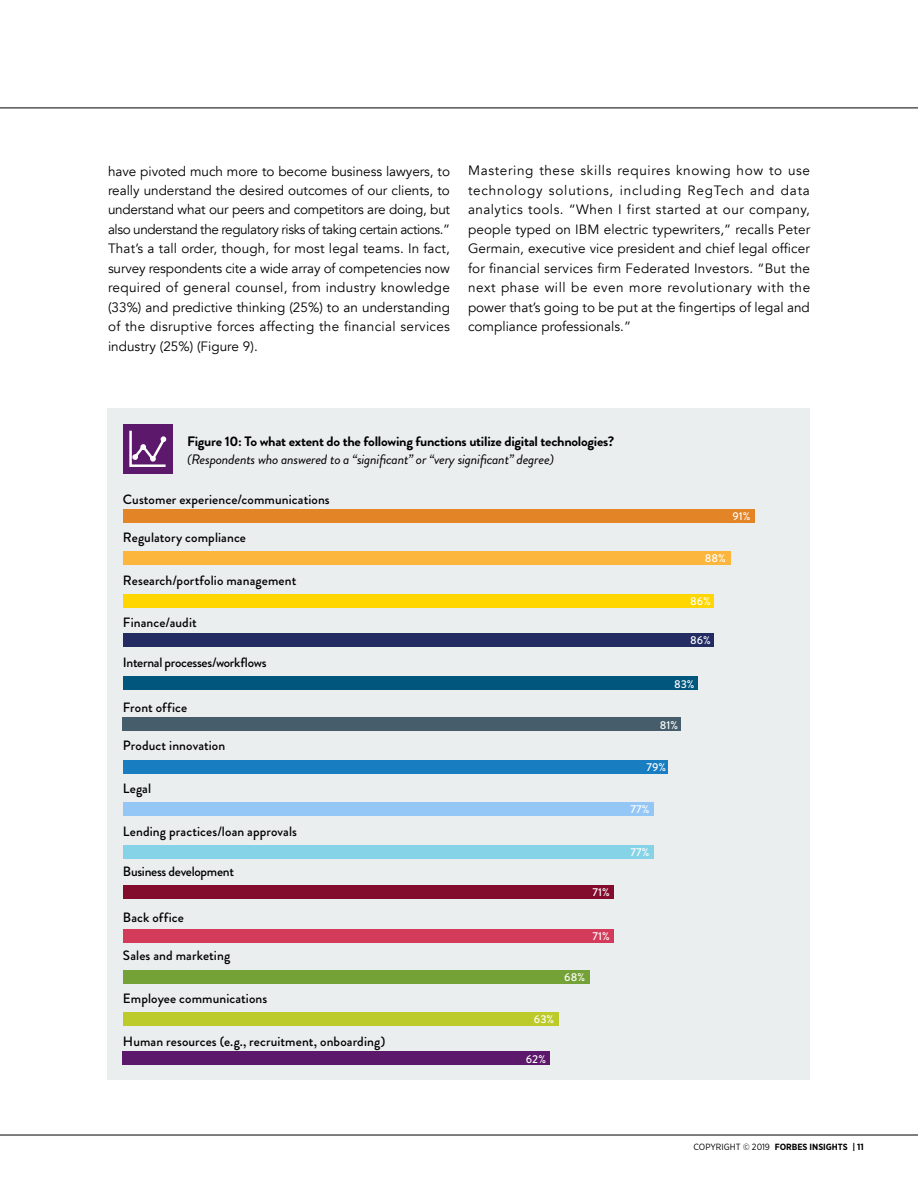
<style>
.page{position:relative;width:918px;height:1188px;background:#fff}
.page>*{position:absolute;margin:0;border:0;box-sizing:border-box;transform-origin:0 0}
.t1{font:700 13.65px "Brandon Grotesque";letter-spacing:-.02em;color:#000;scale:1.05 1}
.t2{font:italic 13.65px "Brandon Grotesque";letter-spacing:-.02em;color:#000;scale:1.05 1}
.t3{font:13.5px/19.5px "Avenir";letter-spacing:.005em;color:#000;text-align:justify}
.t4{font:500 13.5px "Brandon Grotesque";letter-spacing:.005em;color:#000}
.t5{font:500 13.5px "Brandon Grotesque";letter-spacing:-.02em;color:#000}
.t6{font:500 11.1px "Brandon Text";color:#fff}
.t7{font:700 9px "Gotham Narrow";color:#000}
.s1{font-weight:400}
</style>
<div class="page">
<hr style="left:0;top:1135px;width:918px;height:1px;background:#000">
<hr style="left:0;top:108px;width:918px;height:1px;background:#000">
<div style="left:108px;top:408px;width:702px;height:672px;background:#e5eaeb"></div>
<div style="left:123px;top:424px;width:50px;height:50px;background:#5c186a"></div>
<div style="left:123px;top:509px;width:631px;height:14px;background:#e38427"></div>
<div style="left:123px;top:718px;width:558px;height:13px;background:#465d6c"></div>
<div style="left:123px;top:1052px;width:427px;height:13px;background:#5c186a"></div>
<div style="left:123px;top:676px;width:575px;height:14px;background:#00567d"></div>
<div style="left:123px;top:885px;width:491px;height:13px;background:#830b2c"></div>
<div style="left:123px;top:929px;width:491px;height:14px;background:#d43a5a"></div>
<div style="left:123px;top:551px;width:607px;height:14px;background:#fcb53d"></div>
<div style="left:123px;top:760px;width:545px;height:13px;background:#197dc2"></div>
<div style="left:123px;top:970px;width:467px;height:13px;background:#75a237"></div>
<div style="left:123px;top:594px;width:591px;height:13px;background:#ffd600"></div>
<div style="left:123px;top:633px;width:591px;height:13px;background:#222b62"></div>
<div style="left:123px;top:802px;width:530px;height:14px;background:#94c7f5"></div>
<div style="left:123px;top:845px;width:530px;height:14px;background:#86d3e7"></div>
<div style="left:123px;top:1012px;width:435px;height:14px;background:#bdcb2a"></div>
<svg style="left:129px;top:430px;width:38px;height:37px"></svg>
<p class="t3" style="left:108px;top:161px;width:344px">have pivoted much more to become business lawyers, to really understand the desired outcomes of our clients, to understand what our peers and competitors are doing, but also understand the regulatory risks of taking certain actions.” That’s a tall order, though, for most legal teams. In fact, survey respondents cite a wide array of competencies now required of general counsel, from industry knowledge (33%) and predictive thinking (25%) to an understanding of the disruptive forces affecting the financial services industry (25%) (Figure 9).</p>
<p class="t3" style="left:468px;top:161px;width:344px">Mastering these skills requires knowing how to use technology solutions, including RegTech and data analytics tools. “When I first started at our company, people typed on IBM electric typewriters,” recalls Peter Germain, executive vice president and chief legal officer for financial services firm Federated Investors. “But the next phase will be even more revolutionary with the power that’s going to be put at the fingertips of legal and compliance professionals.”</p>
<p class="t1" style="left:187px;top:432px;width:408px">Figure 10: To what extent do the following functions utilize digital technologies?</p>
<p class="t2" style="left:187px;top:450px;width:351px">(Respondents who answered to a “significant” or “very significant” degree)</p>
<p class="t4" style="left:123px;top:490px;width:208px">Customer experience/communications</p>
<p class="t4" style="left:123px;top:528px;width:125px">Regulatory compliance</p>
<p class="t4" style="left:123px;top:571px;width:175px">Research/portfolio management</p>
<p class="t4" style="left:123px;top:613px;width:75px">Finance/audit</p>
<p class="t5" style="left:123px;top:653px;width:145px">Internal processes/workflows</p>
<p class="t4" style="left:123px;top:698px;width:66px">Front office</p>
<p class="t4" style="left:123px;top:736px;width:104px">Product innovation</p>
<p class="t4" style="left:123px;top:779px;width:30px">Legal</p>
<p class="t4" style="left:123px;top:822px;width:176px">Lending practices/loan approvals</p>
<p class="t5" style="left:123px;top:862px;width:113px">Business development</p>
<p class="t4" style="left:123px;top:908px;width:63px">Back office</p>
<p class="t4" style="left:123px;top:946px;width:109px">Sales and marketing</p>
<p class="t4" style="left:123px;top:989px;width:146px">Employee communications</p>
<p class="t4" style="left:123px;top:1032px;width:264px">Human resources (e.g., recruitment, onboarding)</p>
<p class="t6" style="left:593px;top:885px;width:19px">71%</p>
<p class="t6" style="left:593px;top:929px;width:19px">71%</p>
<p class="t6" style="left:564px;top:969px;width:22px">68%</p>
<p class="t6" style="left:534px;top:1012px;width:22px">63%</p>
<p class="t6" style="left:526px;top:1051px;width:22px">62%</p>
<p class="t6" style="left:732px;top:509px;width:19px">91%</p>
<p class="t6" style="left:705px;top:551px;width:22px">88%</p>
<p class="t6" style="left:690px;top:593px;width:22px">86%</p>
<p class="t6" style="left:690px;top:632px;width:22px">86%</p>
<p class="t6" style="left:674px;top:676px;width:22px">83%</p>
<p class="t6" style="left:660px;top:717px;width:20px">81%</p>
<p class="t6" style="left:646px;top:759px;width:21px">79%</p>
<p class="t6" style="left:631px;top:802px;width:20px">77%</p>
<p class="t6" style="left:631px;top:845px;width:20px">77%</p>
<p class="t7" style="left:694px;top:1141px;width:172px"><span class="s1">COPYRIGHT © 2019</span> FORBES INSIGHTS | 11</p>
</div>
